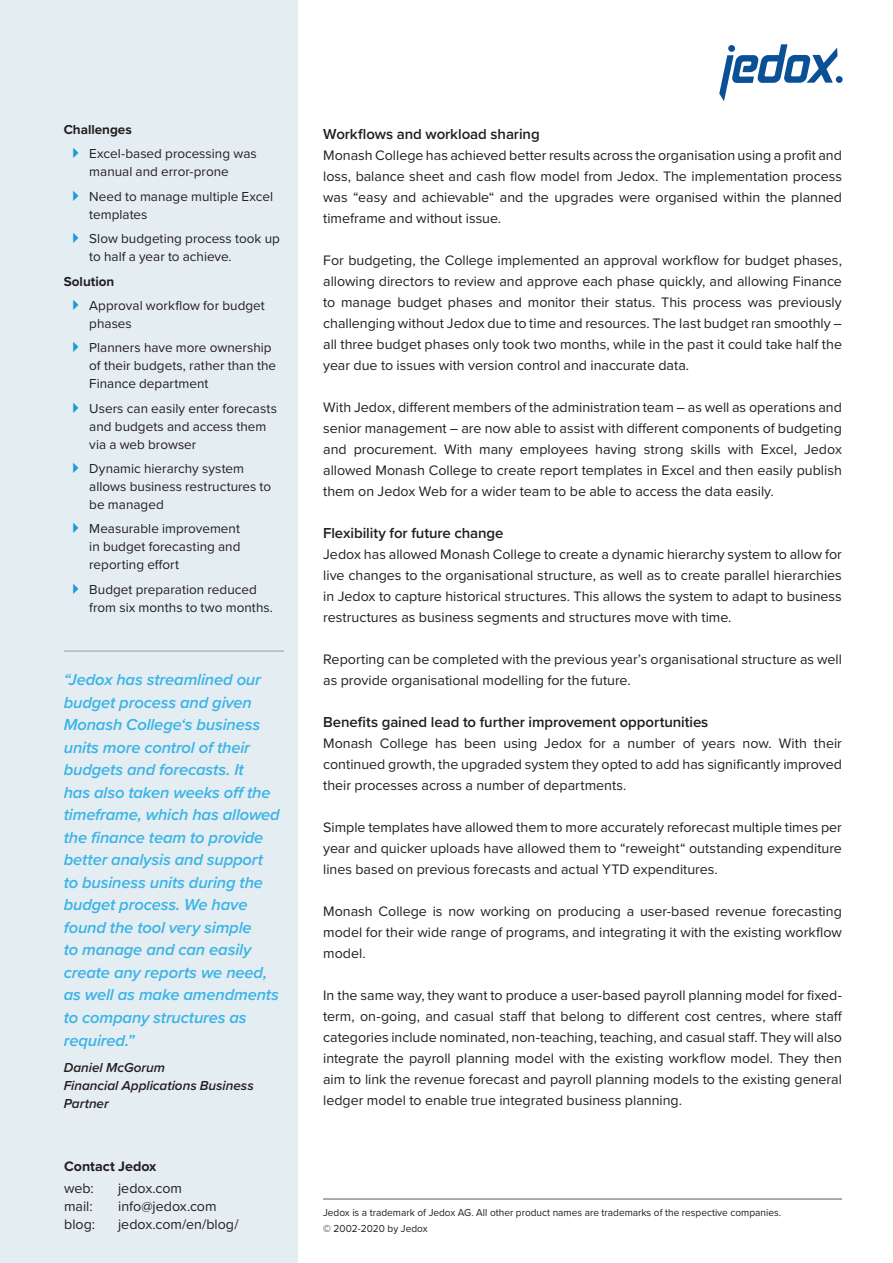
<style>
.page{position:relative;width:893px;height:1263px;background:#fff}
.page>*{position:absolute;margin:0;border:0;box-sizing:border-box;transform-origin:0 0}
.t1{font:italic 600 16.5px/22.5px "Proxima Nova";letter-spacing:-.01em;color:#39b4e7}
.t2{font:600 15px "Proxima Nova";letter-spacing:-.005em;color:#231f20}
.t3{font:14.25px/21px "Proxima Nova";color:#231f20;text-align:justify}
.t4{font:700 14.25px "Proxima Nova";letter-spacing:-.005em;color:#231f20}
.t5{font:13.5px/18px "Proxima Nova";color:#231f20}
.t6{font:italic 600 13.5px/18px "Proxima Nova";color:#231f20}
.t7{font:700 13.5px "Proxima Nova";color:#231f20}
.t8{font:10.5px/16.5px "Proxima Nova";color:#231f20;scale:.96 1}
</style>
<div class="page">
<div style="left:0;top:0;width:298px;height:1263px;background:#e4edf2"></div>
<svg style="left:719px;top:44px;width:124px;height:57px"></svg>
<hr style="left:323px;top:1199px;width:519px;height:1px;background:#57585a">
<hr style="left:64px;top:651px;width:220px;height:1px;background:#959ca1">
<p class="t7" style="left:64px;top:119px;width:70px">Challenges</p>
<p class="t5" style="left:89px;top:144px;width:169px">Excel-based processing was manual and error-prone</p>
<p class="t5" style="left:89px;top:187px;width:185px">Need to manage multiple Excel templates</p>
<p class="t5" style="left:89px;top:229px;width:192px">Slow budgeting process took up to half a year to achieve.</p>
<p class="t7" style="left:64px;top:271px;width:52px">Solution</p>
<p class="t5" style="left:89px;top:296px;width:177px">Approval workflow for budget phases</p>
<p class="t5" style="left:89px;top:338px;width:188px">Planners have more ownership of their budgets, rather than the<br>Finance department</p>
<p class="t5" style="left:89px;top:399px;width:189px">Users can easily enter forecasts and budgets and access them via a web browser</p>
<p class="t5" style="left:89px;top:459px;width:183px">Dynamic hierarchy system allows business restructures to be managed</p>
<p class="t5" style="left:89px;top:519px;width:153px;text-align:justify">Measurable improvement in budget forecasting and reporting effort</p>
<p class="t5" style="left:89px;top:580px;width:185px">Budget preparation reduced from six months to two months.</p>
<p class="t1" style="left:64px;top:668px;width:218px">“Jedox has streamlined our budget process and given<br>Monash College‘s business units more control of their budgets and forecasts. It<br>has also taken weeks off the timeframe, which has allowed the finance team to provide better analysis and support to business units during the budget process. We have found the tool very simple<br>to manage and can easily create any reports we need, as well as make amendments to company structures as required.”</p>
<p class="t6" style="left:64px;top:1058px;width:191px">Daniel McGorum<br>Financial Applications Business<br>Partner</p>
<p class="t4" style="left:64px;top:1156px;width:94px">Contact Jedox</p>
<p class="t3" style="left:64px;top:1177px;width:31px">web:</p>
<p class="t3" style="left:118px;top:1177px;width:65px">jedox.com</p>
<p class="t3" style="left:64px;top:1195px;width:30px">mail:</p>
<p class="t3" style="left:118px;top:1195px;width:100px">info@jedox.com</p>
<p class="t3" style="left:64px;top:1213px;width:32px">blog:</p>
<p class="t3" style="left:118px;top:1213px;width:122px">jedox.com/en/blog/</p>
<p class="t2" style="left:323px;top:123px;width:218px">Workflows and workload sharing</p>
<p class="t3" style="left:323px;top:144px;width:520px">Monash College has achieved better results across the organisation using a profit and loss, balance sheet and cash flow model from Jedox. The implementation process was “easy and achievable“ and the upgrades were organised within the planned timeframe and without issue.</p>
<p class="t3" style="left:323px;top:249px;width:520px">For budgeting, the College implemented an approval workflow for budget phases, allowing directors to review and approve each phase quickly, and allowing Finance to manage budget phases and monitor their status. This process was previously challenging without Jedox due to time and resources. The last budget ran smoothly – all three budget phases only took two months, while in the past it could take half the year due to issues with version control and inaccurate data.</p>
<p class="t3" style="left:323px;top:396px;width:520px">With Jedox, different members of the administration team – as well as operations and senior management – are now able to assist with different components of budgeting and procurement. With many employees having strong skills with Excel, Jedox allowed Monash College to create report templates in Excel and then easily publish them on Jedox Web for a wider team to be able to access the data easily.</p>
<p class="t2" style="left:323px;top:522px;width:182px">Flexibility for future change</p>
<p class="t3" style="left:323px;top:543px;width:520px">Jedox has allowed Monash College to create a dynamic hierarchy system to allow for live changes to the organisational structure, as well as to create parallel hierarchies in Jedox to capture historical structures. This allows the system to adapt to business restructures as business segments and structures move with time.</p>
<p class="t3" style="left:323px;top:648px;width:520px">Reporting can be completed with the previous year’s organisational structure as well as provide organisational modelling for the future.</p>
<p class="t2" style="left:323px;top:711px;width:387px">Benefits gained lead to further improvement opportunities</p>
<p class="t3" style="left:323px;top:732px;width:520px">Monash College has been using Jedox for a number of years now. With their continued growth, the upgraded system they opted to add has significantly improved their processes across a number of departments.</p>
<p class="t3" style="left:323px;top:816px;width:520px">Simple templates have allowed them to more accurately reforecast multiple times per year and quicker uploads have allowed them to “reweight“ outstanding expenditure lines based on previous forecasts and actual YTD expenditures.</p>
<p class="t3" style="left:323px;top:900px;width:520px">Monash College is now working on producing a user-based revenue forecasting model for their wide range of programs, and integrating it with the existing workflow model.</p>
<p class="t3" style="left:323px;top:984px;width:521px">In the same way, they want to produce a user-based payroll planning model for fixed&shy;term, on-going, and casual staff that belong to different cost centres, where staff categories include nominated, non-teaching, teaching, and casual staff. They will also integrate the payroll planning model with the existing workflow model. They then aim to link the revenue forecast and payroll planning models to the existing general ledger model to enable true integrated business planning.</p>
<p class="t8" style="left:323px;top:1203px;width:478px">Jedox is a trademark of Jedox AG. All other product names are trademarks of the respective companies. © 2002-2020 by Jedox</p>
</div>
